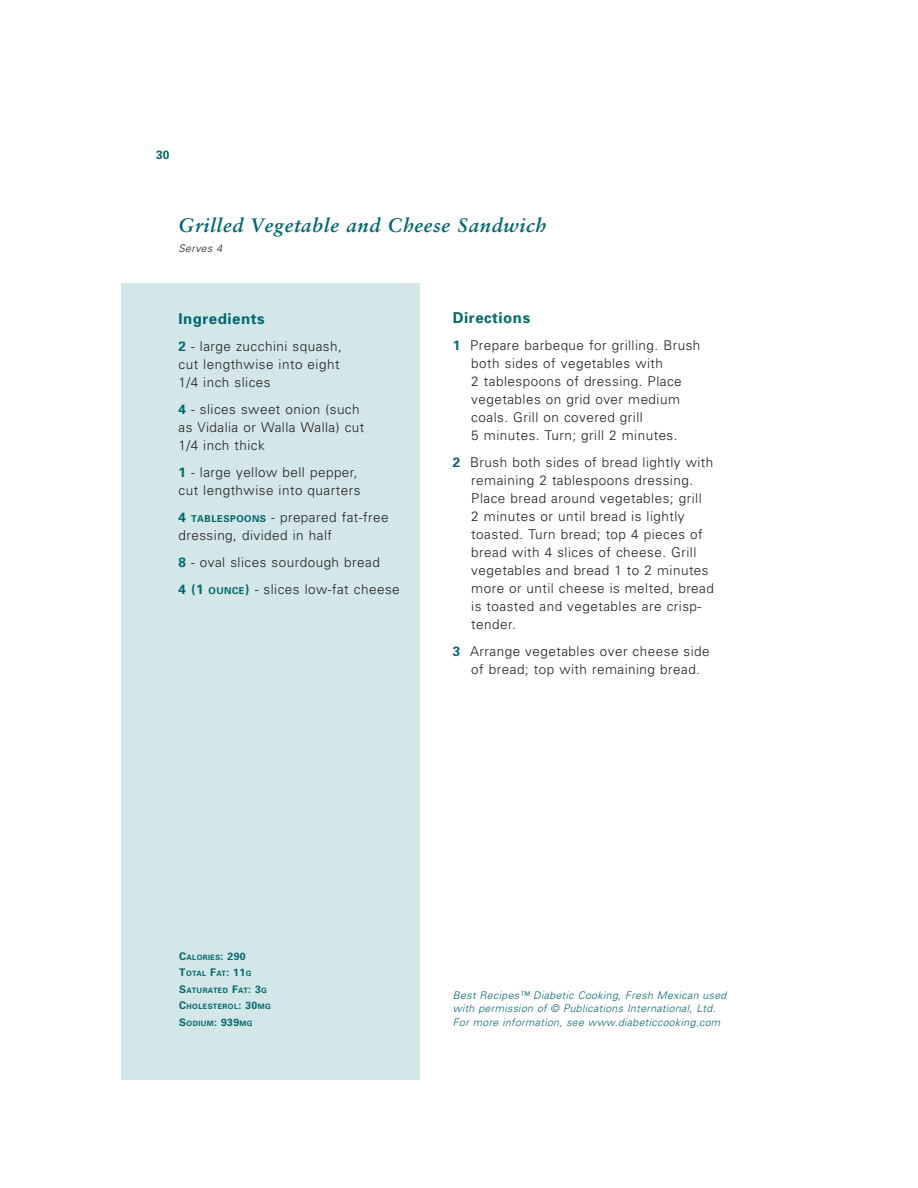
<style>
.page{position:relative;width:918px;height:1188px;background:#fff}
.page>*{position:absolute;margin:0;border:0;box-sizing:border-box;transform-origin:0 0}
.t1{font:italic 700 19.5px "Sabon";letter-spacing:.035em;color:#00686c}
.t2{font:700 15px "Univers";letter-spacing:.035em;color:#00686c}
.t3{font:300 13.5px/18px "Univers";letter-spacing:.035em;color:#231f20}
.t4{font:700 12px "Univers";color:#00686c}
.t5{font:italic 300 10.5px/13.5px "Univers";letter-spacing:.035em;color:#00686c}
.t6{font:italic 300 10.5px "Univers";letter-spacing:.035em;color:#231f20}
.t7{font:700 7.35px "Univers";letter-spacing:.05em;color:#00686c}
.s1{font-weight:700;color:#00686c}
.s2{font-weight:700;font-size:9.45px;color:#00686c}
.s3{font-size:10.5px}
</style>
<div class="page">
<div style="left:122px;top:284px;width:298px;height:796px;background:#d3e6e8"></div>
<p class="t4" style="left:156px;top:151px;width:15px">30</p>
<h1 class="t1" style="left:179px;top:217px;width:369px">Grilled Vegetable and Cheese Sandwich</h1>
<p class="t6" style="left:178px;top:244px;width:45px">Serves 4</p>
<p class="t2" style="left:178px;top:313px;width:88px">Ingredients</p>
<p class="t3" style="left:178px;top:338px;width:165px"><span class="s1">2</span> - large zucchini squash, cut lengthwise into eight<br>1/4 inch slices</p>
<p class="t3" style="left:178px;top:401px;width:187px"><span class="s1">4</span> - slices sweet onion (such as Vidalia or Walla Walla) cut<br>1/4 inch thick</p>
<p class="t3" style="left:178px;top:464px;width:183px"><span class="s1">1</span> - large yellow bell pepper, cut lengthwise into quarters</p>
<p class="t3" style="left:178px;top:509px;width:212px"><span class="s1">4</span> <span class="s2">TABLESPOONS</span> - prepared fat-free dressing, divided in half</p>
<p class="t3" style="left:178px;top:550px;width:223px;line-height:27px"><span class="s1">8</span> - oval slices sourdough bread<br><span class="s1">4 (1</span> <span class="s2">OUNCE</span><span class="s1">)</span> - slices low-fat cheese</p>
<p class="t2" style="left:453px;top:312px;width:79px">Directions</p>
<p class="t3" style="left:471px;top:338px;width:231px;text-indent:-18px"><span class="s1">1</span> Prepare barbeque for grilling. Brush both sides of vegetables with<br>2 tablespoons of dressing. Place vegetables on grid over medium coals. Grill on covered grill<br>5 minutes. Turn; grill 2 minutes.</p>
<p class="t3" style="left:471px;top:455px;width:244px;text-indent:-18px"><span class="s1">2</span> Brush both sides of bread lightly with remaining 2 tablespoons dressing.<br>Place bread around vegetables; grill<br>2 minutes or until bread is lightly toasted. Turn bread; top 4 pieces of bread with 4 slices of cheese. Grill vegetables and bread 1 to 2 minutes more or until cheese is melted, bread is toasted and vegetables are crisp&shy;tender.</p>
<p class="t3" style="left:471px;top:644px;width:240px;text-indent:-18px"><span class="s1">3</span> Arrange vegetables over cheese side of bread; top with remaining bread.</p>
<p class="t7" style="left:179px;top:955px;width:68px"><span class="s3">C</span>ALORIES<span class="s3">: 290</span></p>
<p class="t7" style="left:179px;top:971px;width:74px"><span class="s3">T</span>OTAL <span class="s3">F</span>AT<span class="s3">: 11</span>G</p>
<p class="t7" style="left:179px;top:988px;width:89px"><span class="s3">S</span>ATURATED <span class="s3">F</span>AT<span class="s3">: 3</span>G</p>
<p class="t7" style="left:179px;top:1004px;width:93px"><span class="s3">C</span>HOLESTEROL<span class="s3">: 30</span>MG</p>
<p class="t7" style="left:179px;top:1021px;width:75px"><span class="s3">S</span>ODIUM<span class="s3">: 939</span>MG</p>
<p class="t5" style="left:453px;top:989px;width:275px">Best Recipes™ Diabetic Cooking, Fresh Mexican used with permission of © Publications International, Ltd.<br>For more information, see www.diabeticcooking.com</p>
</div>
